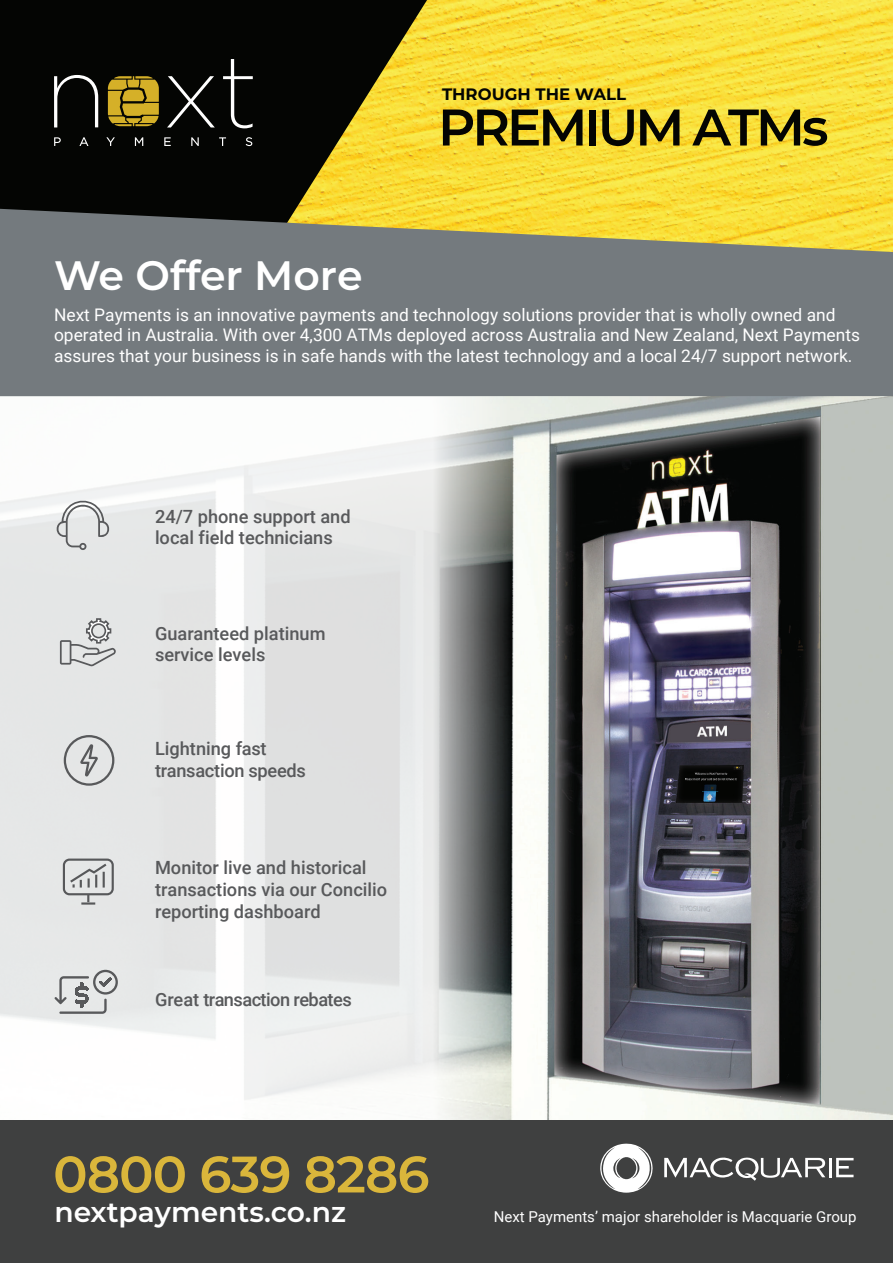
<style>
.page{position:relative;width:893px;height:1263px;background:#fff}
.page>*{position:absolute;margin:0;border:0;box-sizing:border-box;transform-origin:0 0}
.t1{font:600 51.45px "Montserrat";letter-spacing:-.06em;color:#040503}
.t2{font:600 51.3px "Montserrat";letter-spacing:-.02em;color:#dab63b}
.t3{font:600 41.1px "Montserrat";color:#fff}
.t4{font:600 28.2px "Montserrat";color:#fff}
.t5{font:500 18.15px/21.9px "Roboto";color:#58595b}
.t6{font:500 18.15px "Roboto";letter-spacing:-.03em;color:#58595b}
.t7{font:17.4px/20.9px "Roboto";color:#fff}
.t8{font:700 16.5px "Montserrat";color:#040503}
.t9{font:15px "Roboto";color:#fff}
</style>
<div class="page">
<img style="left:0;top:396px;width:893px;height:724px">
<div style="left:0;top:0;width:260px;height:209px;background:#040503"></div>
<img style="left:260px;top:0;width:633px;height:209px">
<svg style="left:54px;top:137px;width:7px;height:9px"></svg>
<svg style="left:79px;top:137px;width:9px;height:9px"></svg>
<svg style="left:106px;top:137px;width:9px;height:9px"></svg>
<svg style="left:135px;top:137px;width:8px;height:9px"></svg>
<svg style="left:164px;top:137px;width:7px;height:9px"></svg>
<svg style="left:191px;top:137px;width:8px;height:9px"></svg>
<svg style="left:219px;top:137px;width:7px;height:9px"></svg>
<svg style="left:246px;top:137px;width:6px;height:9px"></svg>
<svg style="left:108px;top:76px;width:51px;height:50px;background:#a4881f"></svg>
<svg style="left:54px;top:75px;width:44px;height:52px;background:#333432"></svg>
<svg style="left:167px;top:76px;width:48px;height:51px;background:#2b2c2b"></svg>
<svg style="left:223px;top:59px;width:30px;height:69px;background:#2e2f2d"></svg>
<div style="left:0;top:1120px;width:893px;height:143px;background:#3f4040"></div>
<svg style="left:0;top:209px;width:893px;height:187px;background:#808275"></svg>
<svg style="left:57px;top:500px;width:52px;height:50px;background:#d3d4d4"></svg>
<svg style="left:60px;top:617px;width:57px;height:50px;background:#cacbcc"></svg>
<svg style="left:55px;top:970px;width:63px;height:44px;background:#c2c3c4"></svg>
<svg style="left:64px;top:735px;width:50px;height:51px;background:#c7c8c9"></svg>
<div style="left:63px;top:858px;width:51px;height:37px;border:2px solid #57585a;border-radius:6px"></div>
<svg style="left:81px;top:895px;width:14px;height:9px"></svg>
<svg style="left:68px;top:861px;width:41px;height:26px"></svg>
<svg style="left:600px;top:1143px;width:53px;height:50px"></svg>
<svg style="left:836px;top:1158px;width:17px;height:19px"></svg>
<svg style="left:664px;top:1157px;width:161px;height:24px"></svg>
<hr style="left:829px;top:1158px;width:3px;height:19px;background:#fff">
<h3 class="t3" style="left:54px;top:246px;width:310px">We Offer More</h3>
<p class="t8" style="left:442px;top:82px;width:186px">THROUGH THE WALL</p>
<h1 class="t1" style="left:438px;top:91px;width:392px">PREMIUM ATMs</h1>
<p class="t7" style="left:54px;top:303px;width:807px">Next Payments is an innovative payments and technology solutions provider that is wholly owned and operated in Australia. With over 4,300 ATMs deployed across Australia and New Zealand, Next Payments assures that your business is in safe hands with the latest technology and a local 24/7 support network.</p>
<p class="t5" style="left:155px;top:504px;width:197px">24/7 phone support and local field technicians</p>
<p class="t5" style="left:155px;top:621px;width:172px">Guaranteed platinum service levels</p>
<p class="t5" style="left:155px;top:737px;width:152px">Lightning fast transaction speeds</p>
<p class="t5" style="left:155px;top:856px;width:234px">Monitor live and historical transactions via our Concilio reporting dashboard</p>
<p class="t6" style="left:155px;top:987px;width:198px">Great transaction rebates</p>
<h2 class="t2" style="left:53px;top:1138px;width:378px">0800 639 8286</h2>
<h3 class="t4" style="left:55px;top:1192px;width:293px">nextpayments.co.nz</h3>
<p class="t9" style="left:494px;top:1206px;width:364px">Next Payments’ major shareholder is Macquarie Group</p>
</div>
